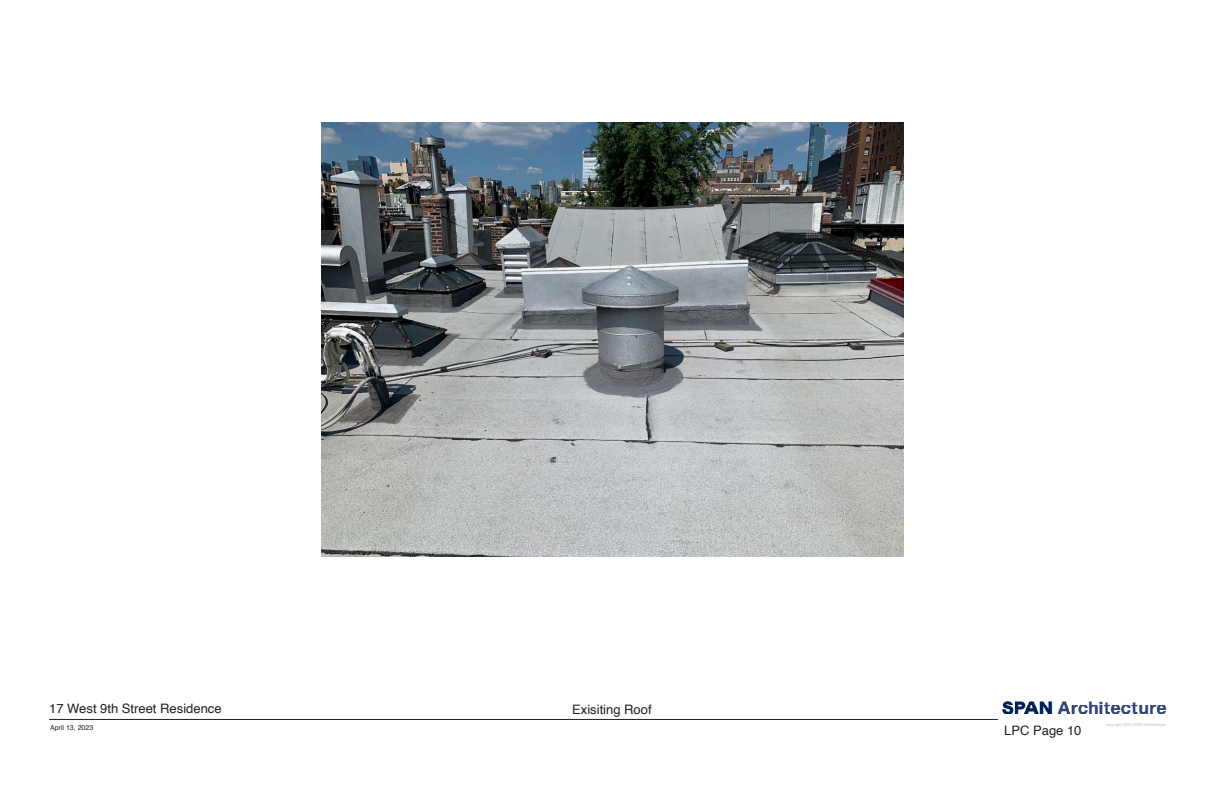
<style>
.page{position:relative;width:1224px;height:792px;background:#fff}
.page>*{position:absolute;margin:0;border:0;box-sizing:border-box;transform-origin:0 0}
.t1{font:13px "Helvetica";color:#231f20}
.t2{font:7px "Helvetica";color:#231f20}
.t3{font:4px "Helvetica";color:#bfbfbf}
</style>
<div class="page">
<hr style="left:49px;top:719px;width:1116px;height:1px;background:#231f20">
<img style="left:1002px;top:701px;width:165px;height:13px">
<img style="left:322px;top:122px;width:581px;height:435px">
<p class="t1" style="left:49px;top:698px;width:174px">17 West 9th Street Residence</p>
<p class="t2" style="left:50px;top:722px;width:45px">April 13, 2023</p>
<p class="t1" style="left:572px;top:700px;width:81px">Exisiting Roof</p>
<p class="t1" style="left:1004px;top:721px;width:79px">LPC Page 10</p>
<p class="t3" style="left:1105px;top:722px;width:62px">copyright 2022 SPAN Architecture</p>
</div>
